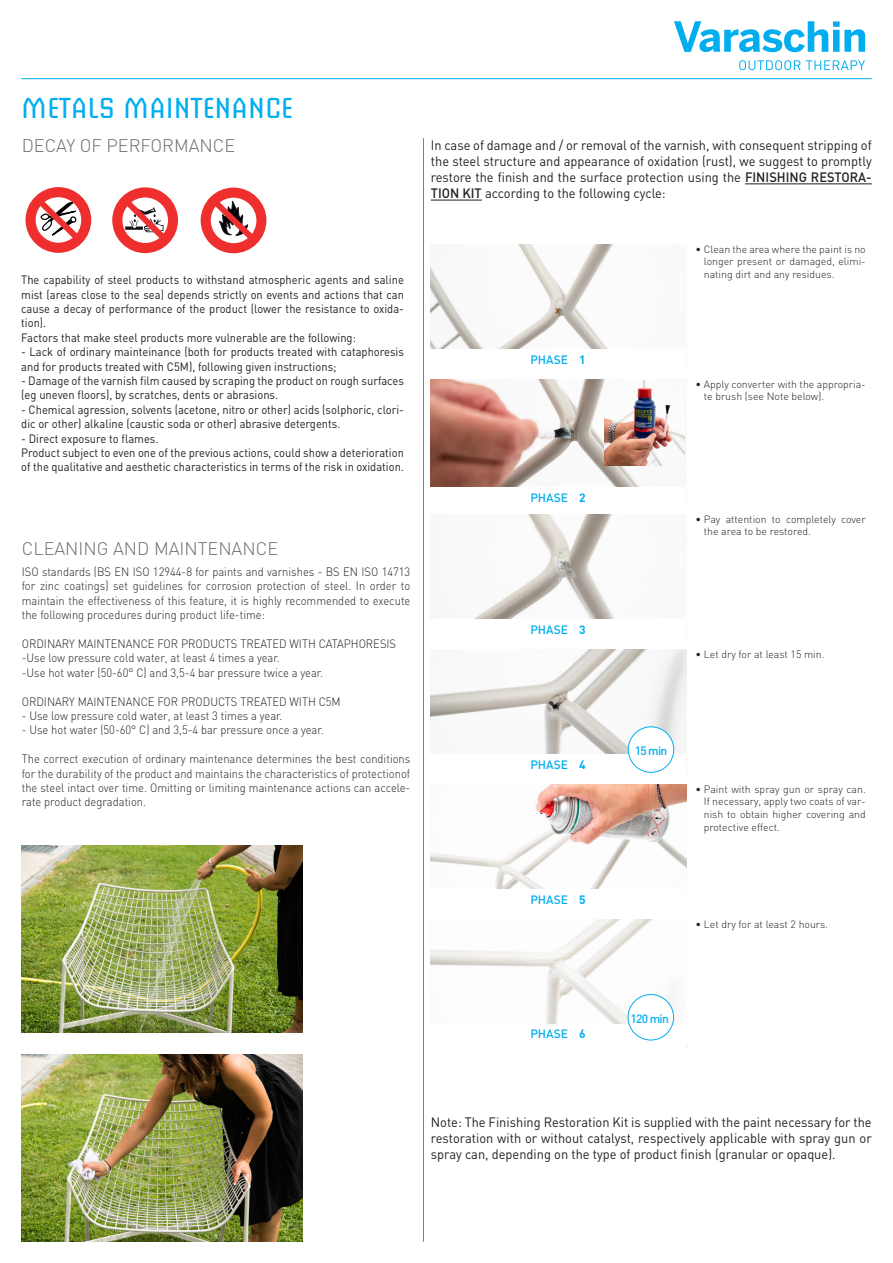
<style>
.page{position:relative;width:893px;height:1263px;background:#fff}
.page>*{position:absolute;margin:0;border:0;box-sizing:border-box;transform-origin:0 0}
.t1{font:28.5px "Briem Akademi Std";color:#00aeef}
.t2{font:300 18px "DIN";color:#6c6d70}
.t3{font:13.5px/16.2px "DIN";color:#231f20;text-align:justify;scale:.95 1}
.t4{font:12px/14.4px "DIN";color:#231f20;scale:.93 1}
.t5{font:300 12px/14.4px "DIN";color:#231f20;text-align:justify;scale:.93 1}
.t6{font:500 12px "DIN";color:#00aeef}
.t7{font:300 10.5px/12.6px "DIN";color:#231f20;text-align:justify}
.s1{font-weight:500}
.s2{font-weight:700}
</style>
<div class="page">
<svg style="left:674px;top:21px;width:191px;height:31px"></svg>
<svg style="left:739px;top:60px;width:126px;height:10px"></svg>
<hr style="left:21px;top:78px;width:851px;height:1px;background:#00aeef">
<hr style="left:423px;top:138px;width:1px;height:1104px;background:#00aeef">
<hr style="left:745px;top:183px;width:127px;height:1px;background:#231f20">
<hr style="left:431px;top:200px;width:51px;height:1px;background:#231f20">
<svg style="left:26px;top:187px;width:152px;height:66px"></svg>
<svg style="left:201px;top:188px;width:65px;height:65px"></svg>
<img style="left:431px;top:244px;width:183px;height:105px">
<img style="left:431px;top:379px;width:254px;height:108px">
<img style="left:473px;top:514px;width:142px;height:105px">
<img style="left:431px;top:649px;width:255px;height:105px">
<img style="left:431px;top:784px;width:255px;height:105px">
<img style="left:431px;top:919px;width:244px;height:105px">
<div style="left:628px;top:727px;width:46px;height:45px;background:#fff;border-radius:50%"></div>
<div style="left:628px;top:727px;width:46px;height:45px;border:1px solid #00aeef;border-radius:50%"></div>
<div style="left:628px;top:994px;width:46px;height:46px;background:#fff;border-radius:50%"></div>
<div style="left:628px;top:994px;width:46px;height:46px;border:1px solid #00aeef;border-radius:50%"></div>
<img style="left:605px;top:381px;width:79px;height:84px">
<img style="left:22px;top:846px;width:281px;height:187px">
<img style="left:21px;top:1055px;width:281px;height:187px">
<p class="t1" style="left:21px;top:92px;width:273px">METALS MAINTENANCE</p>
<p class="t2" style="left:22px;top:135px;width:215px">DECAY OF PERFORMANCE</p>
<p class="t4" style="left:21px;top:272px;width:413px;text-align:justify">The capability of steel products to withstand atmospheric agents and saline mist (areas close to the sea) depends strictly on events and actions that can cause a decay of performance of the product (lower the resistance to oxida&shy;tion).</p>
<p class="t4" style="left:21px;top:330px;width:361px">Factors that make steel products more vulnerable are the following:</p>
<p class="t4" style="left:21px;top:344px;width:413px">- Lack of ordinary mainteinance (both for products treated with cataphoresis and for products treated with C5M), following given instructions;</p>
<p class="t4" style="left:21px;top:373px;width:413px">- Damage of the varnish film caused by scraping the product on rough surfaces (eg uneven floors), by scratches, dents or abrasions.</p>
<p class="t4" style="left:21px;top:402px;width:413px">- Chemical agression, solvents (acetone, nitro or other) acids (solphoric, clori&shy;dic or other) alkaline (caustic soda or other) abrasive detergents.</p>
<p class="t4" style="left:21px;top:431px;width:149px">- Direct exposure to flames.</p>
<p class="t4" style="left:21px;top:445px;width:413px">Product subject to even one of the previous actions, could show a deterioration of the qualitative and aesthetic characteristics in terms of the risk in oxidation.</p>
<p class="t2" style="left:22px;top:538px;width:258px">CLEANING AND MAINTENANCE</p>
<p class="t5" style="left:22px;top:564px;width:419px">ISO standards (BS EN ISO 12944-8 for paints and varnishes - BS EN ISO 14713 for zinc coatings) set guidelines for corrosion protection of steel. In order to maintain the effectiveness of this feature, it is highly recommended to execute the following procedures during product life-time:</p>
<p class="t5" style="left:22px;top:636px;width:404px">ORDINARY MAINTENANCE FOR PRODUCTS TREATED WITH CATAPHORESIS</p>
<p class="t5" style="left:22px;top:651px;width:279px">-Use low pressure cold water, at least 4 times a year.</p>
<p class="t5" style="left:22px;top:665px;width:325px">-Use hot water (50-60° C) and 3,5-4 bar pressure twice a year.</p>
<p class="t5" style="left:22px;top:694px;width:344px">ORDINARY MAINTENANCE FOR PRODUCTS TREATED WITH C5M</p>
<p class="t5" style="left:22px;top:708px;width:282px">- Use low pressure cold water, at least 3 times a year.</p>
<p class="t5" style="left:22px;top:723px;width:326px">- Use hot water (50-60° C) and 3,5-4 bar pressure once a year.</p>
<p class="t5" style="left:22px;top:751px;width:419px">The correct execution of ordinary maintenance determines the best conditions for the durability of the product and maintains the characteristics of protectionof the steel intact over time. Omitting or limiting maintenance actions can accele&shy;rate product degradation.</p>
<p class="t3" style="left:431px;top:136px;width:466px">In case of damage and / or removal of the varnish, with consequent stripping of the steel structure and appearance of oxidation (rust), we suggest to promptly restore the finish and the surface protection using the <span class="s1">FINISHING RESTORA-TION KIT</span> according to the following cycle:</p>
<p class="t6" style="left:530px;top:352px;width:57px">PHASE <span class="s2">1</span></p>
<p class="t6" style="left:530px;top:490px;width:57px">PHASE <span class="s2">2</span></p>
<p class="t6" style="left:530px;top:621px;width:57px">PHASE <span class="s2">3</span></p>
<p class="t6" style="left:530px;top:756px;width:57px">PHASE <span class="s2">4</span></p>
<p class="t7" style="left:704px;top:243px;width:163px;text-indent:-9px">• Clean the area where the paint is no longer present or damaged, elimi&shy;nating dirt and any residues.</p>
<p class="t7" style="left:704px;top:378px;width:163px;text-indent:-9px">• Apply converter with the appropria&shy;te brush (see Note below).</p>
<p class="t7" style="left:704px;top:513px;width:163px;text-indent:-9px">• Pay attention to completely cover the area to be restored.</p>
<p class="t7" style="left:695px;top:648px;width:131px">• Let dry for at least 15 min.</p>
<p class="t6" style="left:635px;top:743px;width:34px">15 min</p>
<p class="t7" style="left:704px;top:783px;width:163px;text-indent:-9px">• Paint with spray gun or spray can.<br>If necessary, apply two coats of var&shy;nish to obtain higher covering and protective effect.</p>
<p class="t6" style="left:530px;top:891px;width:57px">PHASE <span class="s2">5</span></p>
<p class="t7" style="left:695px;top:918px;width:134px">• Let dry for at least 2 hours.</p>
<p class="t6" style="left:530px;top:1026px;width:57px">PHASE <span class="s2">6</span></p>
<p class="t6" style="left:631px;top:1011px;width:40px">120 min</p>
<p class="t3" style="left:431px;top:1113px;width:466px">Note: The Finishing Restoration Kit is supplied with the paint necessary for the restoration with or without catalyst, respectively applicable with spray gun or spray can, depending on the type of product finish (granular or opaque).</p>
</div>
